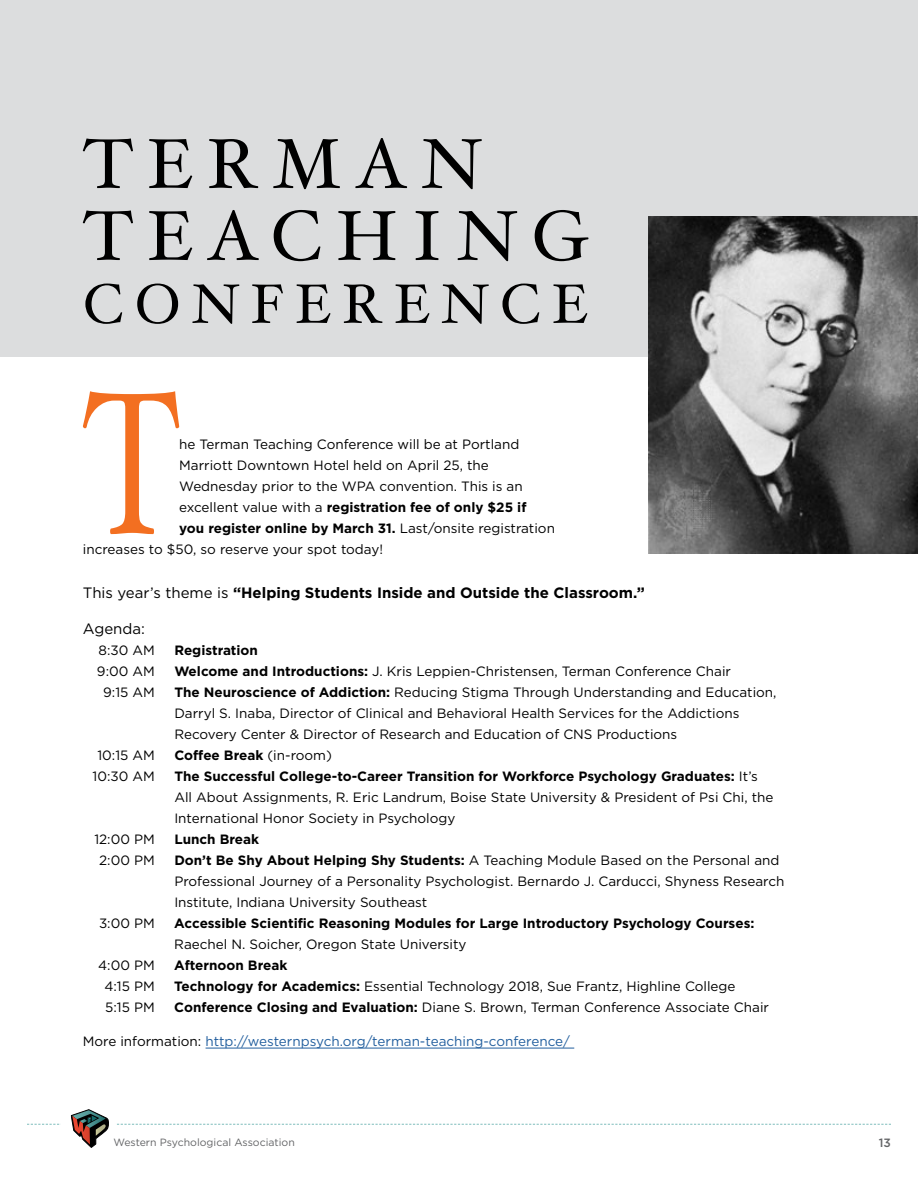
<style>
.page{position:relative;width:918px;height:1188px;background:#fff}
.page>*{position:absolute;margin:0;border:0;box-sizing:border-box;transform-origin:0 0}
.t1{font:202.95px "Hoefler Text";color:#f36f21;scale:.67 1}
.t2{font:70.5px/72px "Hoefler Text";letter-spacing:.2em;color:#000}
.t3{font:55.5px "Hoefler Text";letter-spacing:.2em;color:#000}
.t4{font:700 15px "Gotham HTF";color:#000}
.t5{font:15px "Gotham HTF";color:#000}
.t6{font:13.5px/21px "Gotham HTF";color:#000}
.t7{font:700 13.5px "Gotham HTF";color:#000}
.t8{font:13.5px "Gotham HTF";color:#215e9e}
.t9{font:500 12px "Gotham HTF";color:#636466}
.t10{font:10.5px "Gotham HTF";color:#636466}
.s1{font-weight:400}
.s2{font-weight:700}
.s3{color:#000}
</style>
<div class="page">
<svg style="left:27px;top:1109px;width:864px;height:39px"></svg>
<div style="left:0;top:0;width:918px;height:356px;background:#dcddde"></div>
<hr style="left:206px;top:1048px;width:368px;height:1px;background:#215e9e">
<img style="left:648px;top:216px;width:270px;height:338px">
<h2 class="t2" style="left:83px;top:127px;width:508px">TERMAN<br>TEACHING</h2>
<h3 class="t3" style="left:83px;top:271px;width:507px">CONFERENCE</h3>
<h1 class="t1" style="left:83px;top:344px;width:145px">T</h1>
<p class="t6" style="left:179px;top:433px;width:342px">he Terman Teaching Conference will be at Portland</p>
<p class="t6" style="left:179px;top:454px;width:311px">Marriott Downtown Hotel held on April 25, the</p>
<p class="t6" style="left:179px;top:475px;width:345px">Wednesday prior to the WPA convention. This is an</p>
<p class="t7" style="left:179px;top:499px;width:349px"><span class="s1">excellent value with a</span> registration fee of only $25 if</p>
<p class="t7" style="left:179px;top:520px;width:377px">you register online by March 31. <span class="s1">Last/onsite registration</span></p>
<p class="t6" style="left:83px;top:538px;width:302px">increases to $50, so reserve your spot today!</p>
<p class="t4" style="left:83px;top:584px;width:564px"><span class="s1">This year’s theme is</span> “Helping Students Inside and Outside the Classroom.”</p>
<p class="t5" style="left:83px;top:620px;width:64px">Agenda:</p>
<p class="t6" style="left:99px;top:640px;width:58px">8:30 AM</p>
<p class="t7" style="left:174px;top:642px;width:85px">Registration</p>
<p class="t6" style="left:97px;top:661px;width:59px">9:00 AM</p>
<p class="t6" style="left:174px;top:661px;width:558px"><span class="s2">Welcome and Introductions:</span> J. Kris Leppien-Christensen, Terman Conference Chair</p>
<p class="t6" style="left:103px;top:682px;width:53px">9:15 AM</p>
<p class="t6" style="left:174px;top:682px;width:604px"><span class="s2">The Neuroscience of Addiction:</span> Reducing Stigma Through Understanding and Education,<br>Darryl S. Inaba, Director of Clinical and Behavioral Health Services for the Addictions<br>Recovery Center &amp; Director of Research and Education of CNS Productions</p>
<p class="t6" style="left:97px;top:745px;width:59px">10:15 AM</p>
<p class="t7" style="left:174px;top:748px;width:159px">Coffee Break <span class="s1">(in-room)</span></p>
<p class="t6" style="left:93px;top:766px;width:64px">10:30 AM</p>
<p class="t6" style="left:174px;top:766px;width:601px"><span class="s2">The Successful College-to-Career Transition for Workforce Psychology Graduates:</span> It’s<br>All About Assignments, R. Eric Landrum, Boise State University &amp; President of Psi Chi, the<br>International Honor Society in Psychology</p>
<p class="t6" style="left:94px;top:829px;width:62px">12:00 PM</p>
<p class="t7" style="left:174px;top:832px;width:86px">Lunch Break</p>
<p class="t6" style="left:99px;top:850px;width:57px">2:00 PM</p>
<p class="t6" style="left:174px;top:850px;width:612px"><span class="s2">Don’t Be Shy About Helping Shy Students:</span> A Teaching Module Based on the Personal and<br>Professional Journey of a Personality Psychologist. Bernardo J. Carducci, Shyness Research<br>Institute, Indiana University Southeast</p>
<p class="t6" style="left:99px;top:913px;width:57px">3:00 PM</p>
<p class="t7" style="left:174px;top:916px;width:582px">Accessible Scientific Reasoning Modules for Large Introductory Psychology Courses:</p>
<p class="t6" style="left:174px;top:934px;width:294px">Raechel N. Soicher, Oregon State University</p>
<p class="t6" style="left:98px;top:955px;width:58px">4:00 PM</p>
<p class="t7" style="left:174px;top:958px;width:115px">Afternoon Break</p>
<p class="t6" style="left:104px;top:976px;width:52px">4:15 PM</p>
<p class="t6" style="left:174px;top:976px;width:563px"><span class="s2">Technology for Academics:</span> Essential Technology 2018, Sue Frantz, Highline College</p>
<p class="t6" style="left:105px;top:997px;width:51px">5:15 PM</p>
<p class="t6" style="left:174px;top:997px;width:596px"><span class="s2">Conference Closing and Evaluation:</span> Diane S. Brown, Terman Conference Associate Chair</p>
<p class="t8" style="left:83px;top:1034px;width:489px"><span class="s3">More information:</span> http://westernpsych.org/terman-teaching-conference/</p>
<p class="t10" style="left:113px;top:1137px;width:183px">Western Psychological Association</p>
<p class="t9" style="left:879px;top:1136px;width:14px">13</p>
</div>
